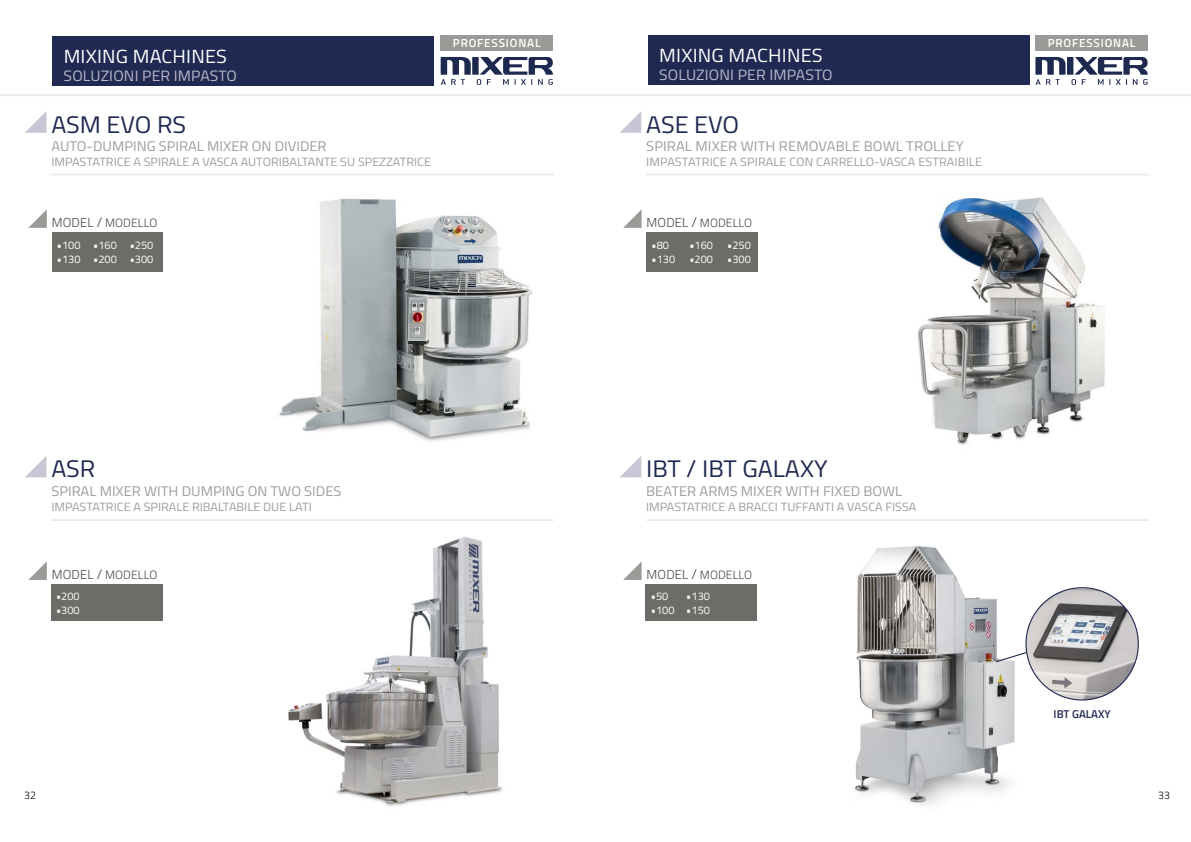
<style>
.page{position:relative;width:1191px;height:842px;background:#fff}
.page>*{position:absolute;margin:0;border:0;box-sizing:border-box;transform-origin:0 0}
.t1{font:24px "Titillium Web";color:#1f2951;scale:1.05 1}
.t2{font:19px "Titillium Web";letter-spacing:.01em;color:#fff;scale:1.05 1}
.t3{font:15px "Titillium Web";letter-spacing:.01em;color:#bcb8c9;scale:1.05 1}
.t4{font:14px "Titillium Web";color:#9d9d9c;scale:1.05 1}
.t5{font:12px "Titillium Web";color:#9d9d9c;scale:1.05 1}
.t6{font:300 12px "Titillium Web";letter-spacing:.01em;color:#474746}
.t7{font:600 11.7px "Titillium Web";letter-spacing:.07em;color:#fff}
.t8{font:600 11.4px "Titillium Web";color:#1f2951}
.t9{font:11px "Titillium Web";color:#fff}
.t10{font:300 11px "Titillium Web";color:#000;scale:.96 1}
.s1{font-size:13px}
.s2{font-size:14px}
</style>
<div class="page">
<div style="left:472px;top:57px;width:6px;height:18px;background:#1e2950"></div>
<svg style="left:441px;top:57px;width:30px;height:28px"></svg>
<svg style="left:477px;top:57px;width:76px;height:28px"></svg>
<div style="left:441px;top:35px;width:112px;height:16px;background:#9b9a96"></div>
<svg style="left:28px;top:209px;width:19px;height:19px"></svg>
<div style="left:52px;top:232px;width:110px;height:40px;background:#6d6c66"></div>
<img style="left:288px;top:536px;width:215px;height:270px">
<img style="left:279px;top:198px;width:254px;height:244px">
<hr style="left:0;top:94px;width:1191px;height:2px;background:#ebebea">
<svg style="left:28px;top:561px;width:19px;height:19px"></svg>
<svg style="left:25px;top:111px;width:22px;height:22px"></svg>
<svg style="left:25px;top:456px;width:22px;height:21px"></svg>
<hr style="left:51px;top:519px;width:502px;height:2px;background:#ebebea">
<div style="left:51px;top:585px;width:111px;height:36px;background:#6d6c66"></div>
<hr style="left:51px;top:174px;width:502px;height:1px;background:#ebebea">
<div style="left:52px;top:36px;width:381px;height:50px;background:#1f2951"></div>
<div style="left:1067px;top:57px;width:6px;height:18px;background:#1e2950"></div>
<svg style="left:1035px;top:57px;width:30px;height:28px"></svg>
<svg style="left:1071px;top:57px;width:77px;height:28px"></svg>
<div style="left:1035px;top:35px;width:112px;height:16px;background:#9b9a96"></div>
<svg style="left:623px;top:562px;width:18px;height:18px"></svg>
<svg style="left:623px;top:210px;width:18px;height:18px"></svg>
<div style="left:646px;top:232px;width:112px;height:40px;background:#6d6c66"></div>
<svg style="left:620px;top:111px;width:21px;height:22px"></svg>
<svg style="left:620px;top:456px;width:21px;height:21px"></svg>
<hr style="left:646px;top:519px;width:502px;height:2px;background:#ebebea">
<div style="left:646px;top:585px;width:111px;height:36px;background:#6d6c66"></div>
<hr style="left:646px;top:174px;width:502px;height:1px;background:#ebebea">
<img style="left:918px;top:197px;width:187px;height:248px">
<img style="left:855px;top:546px;width:181px;height:260px">
<img style="left:1026px;top:588px;width:112px;height:112px;border-radius:56px">
<svg style="left:994px;top:651px;width:34px;height:12px"></svg>
<div style="left:648px;top:35px;width:381px;height:50px;background:#1f2951"></div>
<h2 class="t2" style="left:64px;top:42px;width:157px">MIXING MACHINES</h2>
<p class="t3" style="left:64px;top:64px;width:167px">SOLUZIONI PER IMPASTO</p>
<p class="t7" style="left:453px;top:34px;width:89px">PROFESSIONAL</p>
<h2 class="t2" style="left:659px;top:41px;width:157px">MIXING MACHINES</h2>
<p class="t3" style="left:659px;top:64px;width:167px">SOLUZIONI PER IMPASTO</p>
<p class="t7" style="left:1047px;top:34px;width:89px">PROFESSIONAL</p>
<h1 class="t1" style="left:51px;top:107px;width:130px">ASM EVO RS</h1>
<h1 class="t1" style="left:646px;top:107px;width:90px">ASE EVO</h1>
<p class="t4" style="left:51px;top:136px;width:264px">AUTO-DUMPING SPIRAL MIXER ON DIVIDER</p>
<p class="t5" style="left:51px;top:153px;width:363px">IMPASTATRICE A SPIRALE A VASCA AUTORIBALTANTE SU SPEZZATRICE</p>
<p class="t4" style="left:646px;top:136px;width:304px">SPIRAL MIXER WITH REMOVABLE BOWL TROLLEY</p>
<p class="t5" style="left:646px;top:153px;width:321px">IMPASTATRICE A SPIRALE CON CARRELLO-VASCA ESTRAIBILE</p>
<p class="t6" style="left:52px;top:214px;width:107px"><span class="s1">MODEL</span> <span class="s2">/</span> MODELLO</p>
<p class="t9" style="left:57px;top:237px;width:25px">•100</p>
<p class="t9" style="left:57px;top:251px;width:25px">•130</p>
<p class="t9" style="left:93px;top:237px;width:25px">•160</p>
<p class="t9" style="left:93px;top:251px;width:25px">•200</p>
<p class="t9" style="left:130px;top:237px;width:25px">•250</p>
<p class="t9" style="left:130px;top:251px;width:25px">•300</p>
<p class="t6" style="left:646px;top:214px;width:107px"><span class="s1">MODEL</span> <span class="s2">/</span> MODELLO</p>
<p class="t9" style="left:651px;top:237px;width:19px">•80</p>
<p class="t9" style="left:651px;top:251px;width:25px">•130</p>
<p class="t9" style="left:689px;top:237px;width:25px">•160</p>
<p class="t9" style="left:689px;top:251px;width:25px">•200</p>
<p class="t9" style="left:727px;top:237px;width:25px">•250</p>
<p class="t9" style="left:727px;top:251px;width:25px">•300</p>
<h1 class="t1" style="left:51px;top:451px;width:43px">ASR</h1>
<h1 class="t1" style="left:646px;top:451px;width:174px">IBT / IBT GALAXY</h1>
<p class="t4" style="left:51px;top:481px;width:278px">SPIRAL MIXER WITH DUMPING ON TWO SIDES</p>
<p class="t5" style="left:51px;top:498px;width:249px">IMPASTATRICE A SPIRALE RIBALTABILE DUE LATI</p>
<p class="t4" style="left:646px;top:481px;width:245px">BEATER ARMS MIXER WITH FIXED BOWL</p>
<p class="t5" style="left:646px;top:498px;width:259px">IMPASTATRICE A BRACCI TUFFANTI A VASCA FISSA</p>
<p class="t6" style="left:52px;top:566px;width:107px"><span class="s1">MODEL</span> <span class="s2">/</span> MODELLO</p>
<p class="t6" style="left:646px;top:566px;width:107px"><span class="s1">MODEL</span> <span class="s2">/</span> MODELLO</p>
<p class="t9" style="left:56px;top:588px;width:25px">•200</p>
<p class="t9" style="left:56px;top:602px;width:25px">•300</p>
<p class="t9" style="left:651px;top:588px;width:19px">•50</p>
<p class="t9" style="left:651px;top:602px;width:25px">•100</p>
<p class="t9" style="left:686px;top:588px;width:25px">•130</p>
<p class="t9" style="left:686px;top:602px;width:25px">•150</p>
<p class="t8" style="left:1053px;top:705px;width:59px">IBT GALAXY</p>
<p class="t10" style="left:24px;top:787px;width:14px">32</p>
<p class="t10" style="left:1158px;top:787px;width:14px">33</p>
</div>
